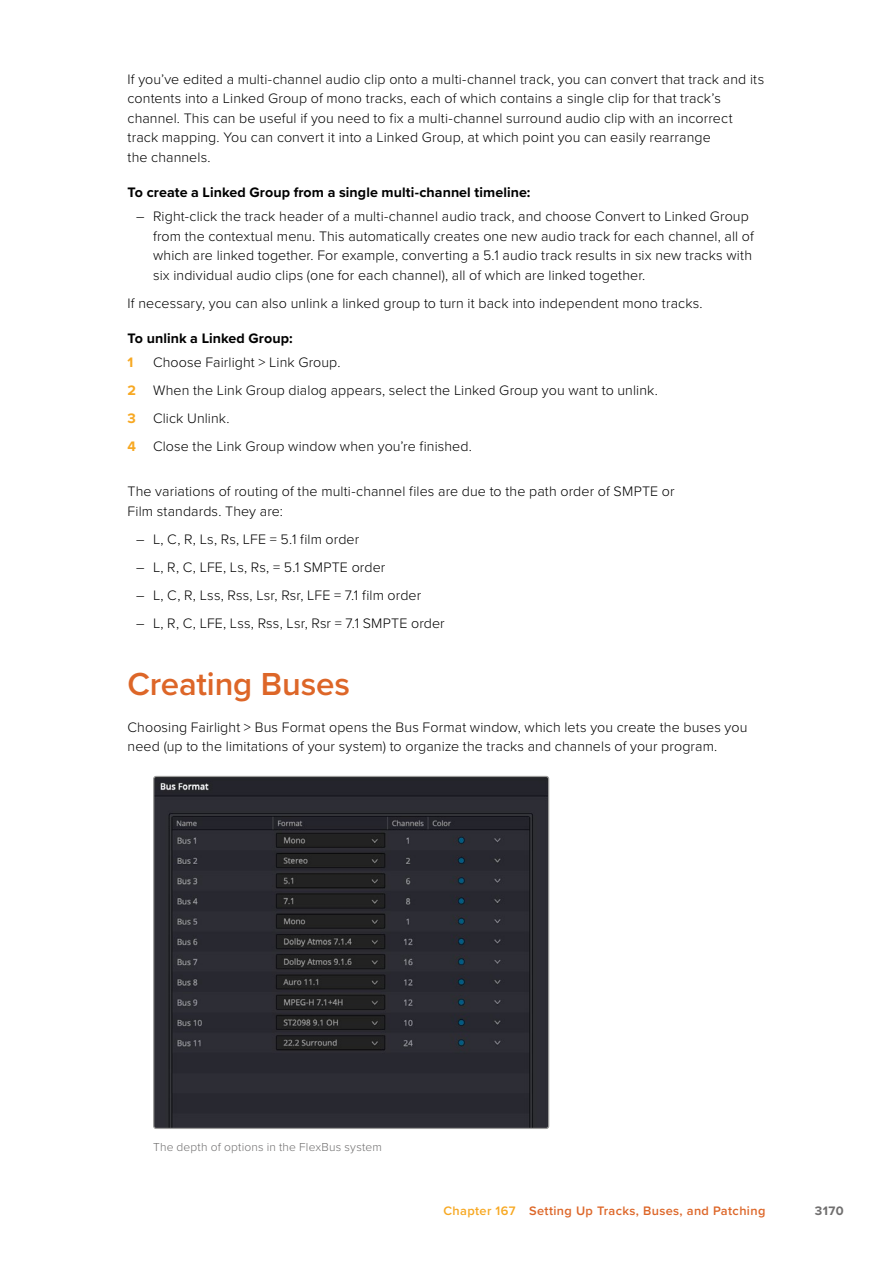
<style>
.page{position:relative;width:893px;height:1263px;background:#fff}
.page>*{position:absolute;margin:0;border:0;box-sizing:border-box;transform-origin:0 0}
.t1{font:600 33px "Proxima Nova";letter-spacing:-.005em;color:#dd6628}
.t2{font:300 14.25px/19.5px "Proxima Nova";letter-spacing:.005em;color:#000}
.t3{font:700 14.25px "Proxima Nova";letter-spacing:.005em;color:#000}
.t4{font:700 14.25px "Proxima Nova";color:#f7a822}
.t5{font:600 12.75px "Proxima Nova";letter-spacing:.03em;color:#dd6628}
.t6{font:700 12.75px "Proxima Nova";color:#706f6f}
.t7{font:300 12px "Proxima Nova";letter-spacing:.015em;color:#706f6f}
.s1{font-weight:700;color:#f7a822}
.s2{color:#f7a822}
</style>
<div class="page">
<img style="left:155px;top:776px;width:394px;height:351px">
<div style="left:153px;top:776px;width:396px;height:353px;border:1px solid #9d9d9c;border-radius:2px"></div>
<p class="t2" style="left:128px;top:68px;width:638px">If you’ve edited a multi-channel audio clip onto a multi-channel track, you can convert that track and its contents into a Linked Group of mono tracks, each of which contains a single clip for that track’s channel. This can be useful if you need to fix a multi-channel surround audio clip with an incorrect track mapping. You can convert it into a Linked Group, at which point you can easily rearrange<br>the channels.</p>
<p class="t3" style="left:128px;top:182px;width:404px">To create a Linked Group from a single multi-channel timeline:</p>
<p class="t2" style="left:153px;top:206px;width:602px;text-indent:-17px">– Right-click the track header of a multi-channel audio track, and choose Convert to Linked Group from the contextual menu. This automatically creates one new audio track for each channel, all of which are linked together. For example, converting a 5.1 audio track results in six new tracks with six individual audio clips (one for each channel), all of which are linked together.</p>
<p class="t2" style="left:128px;top:292px;width:577px">If necessary, you can also unlink a linked group to turn it back into independent mono tracks.</p>
<p class="t3" style="left:128px;top:328px;width:167px">To unlink a Linked Group:</p>
<p class="t4" style="left:128px;top:352px;width:7px">1</p>
<p class="t2" style="left:128px;top:347px;width:532px;line-height:28px;text-indent:26px">Choose Fairlight &gt; Link Group.<br><span class="s1">2</span> When the Link Group dialog appears, select the Linked Group you want to unlink.<br><span class="s1">3</span> Click Unlink.<br><span class="s1">4</span> Close the Link Group window when you’re finished.</p>
<p class="t2" style="left:128px;top:481px;width:549px">The variations of routing of the multi-channel files are due to the path order of SMPTE or<br>Film standards. They are:</p>
<p class="t2" style="left:136px;top:528px;width:225px">– L, C, R, Ls, Rs, LFE = 5.1 film order</p>
<p class="t2" style="left:136px;top:556px;width:251px">– L, R, C, LFE, Ls, Rs, = 5.1 SMPTE order</p>
<p class="t2" style="left:136px;top:584px;width:287px">– L, C, R, Lss, Rss, Lsr, Rsr, LFE = 7.1 film order</p>
<p class="t2" style="left:136px;top:612px;width:310px">– L, R, C, LFE, Lss, Rss, Lsr, Rsr = 7.1 SMPTE order</p>
<h1 class="t1" style="left:128px;top:660px;width:224px">Creating Buses</h1>
<p class="t2" style="left:128px;top:716px;width:621px">Choosing Fairlight &gt; Bus Format opens the Bus Format window, which lets you create the buses you need (up to the limitations of your system) to organize the tracks and channels of your program.</p>
<p class="t7" style="left:153px;top:1138px;width:230px">The depth of options in the FlexBus system</p>
<p class="t5" style="left:443px;top:1201px;width:323px"><span class="s2">Chapter 167</span> Setting Up Tracks, Buses, and Patching</p>
<p class="t6" style="left:815px;top:1201px;width:30px">3170</p>
</div>
